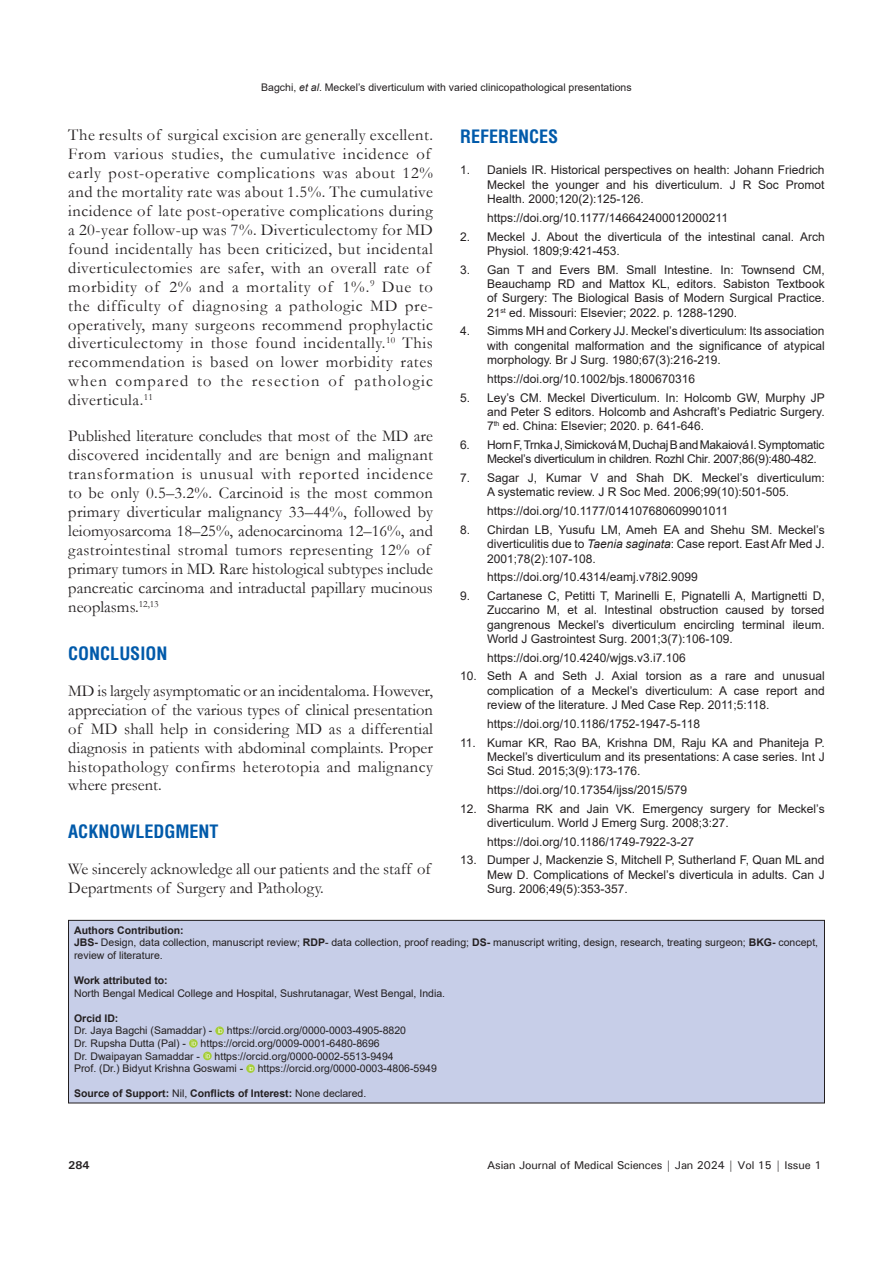
<style>
.page{position:relative;width:893px;height:1263px;background:#fff}
.page>*{position:absolute;margin:0;border:0;box-sizing:border-box;transform-origin:0 0}
.t1{font:700 condensed 18px "Helvetica";color:#015aaa}
.TX{font:16.5px/18.9px "Garamond";letter-spacing:.03em;color:#231f20}
.TX-2{font:16.5px/18.9px "Garamond";color:#231f20}
.REF{font:12px/14.4px "Arial";color:#231f20;text-align:justify}
.REF-2{font:12px/14.4px "Arial";letter-spacing:-.025em;color:#231f20}
.t2{font:500 11.25px "Univers";letter-spacing:-.01em;color:#231f20}
.t3{font:700 11.25px "Univers";color:#231f20}
.SRC{font:10.5px/12.6px "Arial";color:#231f20}
.SRC-2{font:700 10.5px "Arial";color:#231f20}
.s1{font-style:italic}
.s2{font-weight:700}
.s3{font-weight:400}
</style>
<div class="page">
<div style="left:68px;top:920px;width:756px;height:183px;background:#c7cee8"></div>
<svg style="left:215px;top:1026px;width:9px;height:9px"></svg>
<svg style="left:218px;top:1028px;width:4px;height:5px"></svg>
<svg style="left:189px;top:1039px;width:9px;height:9px"></svg>
<svg style="left:192px;top:1040px;width:4px;height:6px"></svg>
<svg style="left:203px;top:1051px;width:9px;height:9px"></svg>
<svg style="left:206px;top:1053px;width:4px;height:5px"></svg>
<svg style="left:246px;top:1064px;width:9px;height:9px"></svg>
<svg style="left:249px;top:1065px;width:4px;height:6px"></svg>
<div style="left:68px;top:920px;width:757px;height:183px;border:1px solid #231f20"></div>
<p class="SRC" style="left:261px;top:81px;width:372px">Bagchi, <span class="s1">et al</span>. Meckel’s diverticulum with varied clinicopathological presentations</p>
<p class="TX" style="left:68px;top:125px;width:366px">The results of surgical excision are generally excellent.<br>From various studies, the cumulative incidence of early post-operative complications was about 12% and the mortality rate was about 1.5%. The cumulative incidence of late post-operative complications during a 20-year follow-up was 7%. Diverticulectomy for MD found incidentally has been criticized, but incidental diverticulectomies are safer, with an overall rate of morbidity of 2% and a mortality of 1%.<sup>9</sup> Due to the difficulty of diagnosing a pathologic MD pre&shy;operatively, many surgeons recommend prophylactic diverticulectomy in those found incidentally.<sup>10</sup> This recommendation is based on lower morbidity rates when compared to the resection of pathologic diverticula.<sup>11</sup></p>
<p class="TX" style="left:68px;top:426px;width:366px">Published literature concludes that most of the MD are discovered incidentally and are benign and malignant transformation is unusual with reported incidence to be only 0.5–3.2%. Carcinoid is the most common primary diverticular malignancy 33–44%, followed by leiomyosarcoma 18–25%, adenocarcinoma 12–16%, and gastrointestinal stromal tumors representing 12% of primary tumors in MD. Rare histological subtypes include pancreatic carcinoma and intraductal papillary mucinous neoplasms.<sup>12,13</sup></p>
<h1 class="t1" style="left:68px;top:641px;width:101px">CONCLUSION</h1>
<p class="TX" style="left:68px;top:681px;width:366px;text-align:justify">MD is largely asymptomatic or an incidentaloma. However, appreciation of the various types of clinical presentation of MD shall help in considering MD as a differential diagnosis in patients with abdominal complaints. Proper histopathology confirms heterotopia and malignancy where present.</p>
<h1 class="t1" style="left:68px;top:819px;width:152px">ACKNOWLEDGMENT</h1>
<p class="TX-2" style="left:68px;top:859px;width:364px">We sincerely acknowledge all our patients and the staff of<br>Departments of Surgery and Pathology.</p>
<h1 class="t1" style="left:460px;top:124px;width:100px">REFERENCES</h1>
<p class="REF" style="left:487px;top:163px;width:339px;text-indent:-27px">1. Daniels IR. Historical perspectives on health: Johann Friedrich Meckel the younger and his diverticulum. J R Soc Promot Health. 2000;120(2):125-126.</p>
<p class="REF" style="left:487px;top:210px;width:243px">https://doi.org/10.1177/146642400012000211</p>
<p class="REF" style="left:487px;top:229px;width:339px;text-indent:-27px">2. Meckel J. About the diverticula of the intestinal canal. Arch<br>Physiol. 1809;9:421-453.</p>
<p class="REF" style="left:487px;top:262px;width:339px;text-indent:-27px">3. Gan T and Evers BM. Small Intestine. In: Townsend CM, Beauchamp RD and Mattox KL, editors. Sabiston Textbook of Surgery: The Biological Basis of Modern Surgical Practice.<br>21<sup>st</sup> ed. Missouri: Elsevier; 2022. p. 1288-1290.</p>
<p class="REF" style="left:487px;top:324px;width:339px;text-indent:-27px">4. Simms MH and Corkery JJ. Meckel’s diverticulum: Its association with congenital malformation and the significance of atypical morphology. Br J Surg. 1980;67(3):216-219.</p>
<p class="REF" style="left:487px;top:371px;width:210px">https://doi.org/10.1002/bjs.1800670316</p>
<p class="REF" style="left:487px;top:390px;width:339px;text-indent:-27px">5. Ley’s CM. Meckel Diverticulum. In: Holcomb GW, Murphy JP and Peter S editors. Holcomb and Ashcraft’s Pediatric Surgery.<br>7<sup>th</sup> ed. China: Elsevier; 2020. p. 641-646.</p>
<p class="REF-2" style="left:487px;top:437px;width:339px;text-indent:-27px">6. Horn F, Trnka J, Simicková M, Duchaj B and Makaiová I. Symptomatic<br>Meckel’s diverticulum in children. Rozhl Chir. 2007;86(9):480-482.</p>
<p class="REF" style="left:487px;top:471px;width:339px;text-indent:-27px">7. Sagar J, Kumar V and Shah DK. Meckel’s diverticulum:<br>A systematic review. J R Soc Med. 2006;99(10):501-505.</p>
<p class="REF" style="left:487px;top:504px;width:243px">https://doi.org/10.1177/014107680609901011</p>
<p class="REF" style="left:487px;top:522px;width:339px;text-indent:-27px">8. Chirdan LB, Yusufu LM, Ameh EA and Shehu SM. Meckel’s diverticulitis due to <span class="s1">Taenia saginata</span>: Case report. East Afr Med J.<br>2001;78(2):107-108.</p>
<p class="REF" style="left:487px;top:570px;width:212px">https://doi.org/10.4314/eamj.v78i2.9099</p>
<p class="REF" style="left:487px;top:588px;width:339px;text-indent:-27px">9. Cartanese C, Petitti T, Marinelli E, Pignatelli A, Martignetti D, Zuccarino M, et al. Intestinal obstruction caused by torsed gangrenous Meckel’s diverticulum encircling terminal ileum.<br>World J Gastrointest Surg. 2001;3(7):106-109.</p>
<p class="REF" style="left:487px;top:650px;width:200px">https://doi.org/10.4240/wjgs.v3.i7.106</p>
<p class="REF" style="left:487px;top:669px;width:339px;text-indent:-27px">10. Seth A and Seth J. Axial torsion as a rare and unusual complication of a Meckel’s diverticulum: A case report and review of the literature. J Med Case Rep. 2011;5:118.</p>
<p class="REF" style="left:487px;top:716px;width:215px">https://doi.org/10.1186/1752-1947-5-118</p>
<p class="REF" style="left:487px;top:735px;width:339px;text-indent:-27px">11. Kumar KR, Rao BA, Krishna DM, Raju KA and Phaniteja P.<br>Meckel’s diverticulum and its presentations: A case series. Int J Sci Stud. 2015;3(9):173-176.</p>
<p class="REF" style="left:487px;top:782px;width:202px">https://doi.org/10.17354/ijss/2015/579</p>
<p class="REF" style="left:487px;top:801px;width:339px;text-indent:-27px">12. Sharma RK and Jain VK. Emergency surgery for Meckel’s diverticulum. World J Emerg Surg. 2008;3:27.</p>
<p class="REF" style="left:487px;top:834px;width:209px">https://doi.org/10.1186/1749-7922-3-27</p>
<p class="REF" style="left:487px;top:853px;width:339px;text-indent:-27px">13. Dumper J, Mackenzie S, Mitchell P, Sutherland F, Quan ML and Mew D. Complications of Meckel’s diverticula in adults. Can J Surg. 2006;49(5):353-357.</p>
<p class="SRC-2" style="left:74px;top:922px;width:111px">Authors Contribution:</p>
<p class="SRC" style="left:74px;top:936px;width:746px"><span class="s2">JBS-</span> Design, data collection, manuscript review; <span class="s2">RDP</span>- data collection, proof reading; <span class="s2">DS-</span> manuscript writing, design, research, treating surgeon; <span class="s2">BKG-</span> concept, review of literature.</p>
<p class="SRC-2" style="left:74px;top:973px;width:95px">Work attributed to:</p>
<p class="SRC" style="left:74px;top:986px;width:373px">North Bengal Medical College and Hospital, Sushrutanagar, West Bengal, India.</p>
<p class="SRC-2" style="left:74px;top:1011px;width:46px">Orcid ID:</p>
<p class="SRC" style="left:74px;top:1024px;width:140px">Dr. Jaya Bagchi (Samaddar) -</p>
<p class="SRC" style="left:227px;top:1024px;width:181px">https://orcid.org/0000-0003-4905-8820</p>
<p class="SRC" style="left:74px;top:1037px;width:114px">Dr. Rupsha Dutta (Pal) -</p>
<p class="SRC" style="left:201px;top:1037px;width:181px">https://orcid.org/0009-0001-6480-8696</p>
<p class="SRC" style="left:74px;top:1049px;width:128px">Dr. Dwaipayan Samaddar -</p>
<p class="SRC" style="left:215px;top:1049px;width:181px">https://orcid.org/0000-0002-5513-9494</p>
<p class="SRC" style="left:74px;top:1062px;width:171px">Prof. (Dr.) Bidyut Krishna Goswami -</p>
<p class="SRC" style="left:258px;top:1062px;width:181px">https://orcid.org/0000-0003-4806-5949</p>
<p class="SRC-2" style="left:74px;top:1086px;width:294px">Source of Support: <span class="s3">Nil,</span> Conflicts of Interest: <span class="s3">None declared.</span></p>
<p class="t3" style="left:68px;top:1158px;width:23px">284</p>
<p class="t2" style="left:487px;top:1157px;width:336px">Asian Journal of Medical Sciences | Jan 2024 | Vol 15 | Issue 1</p>
</div>
